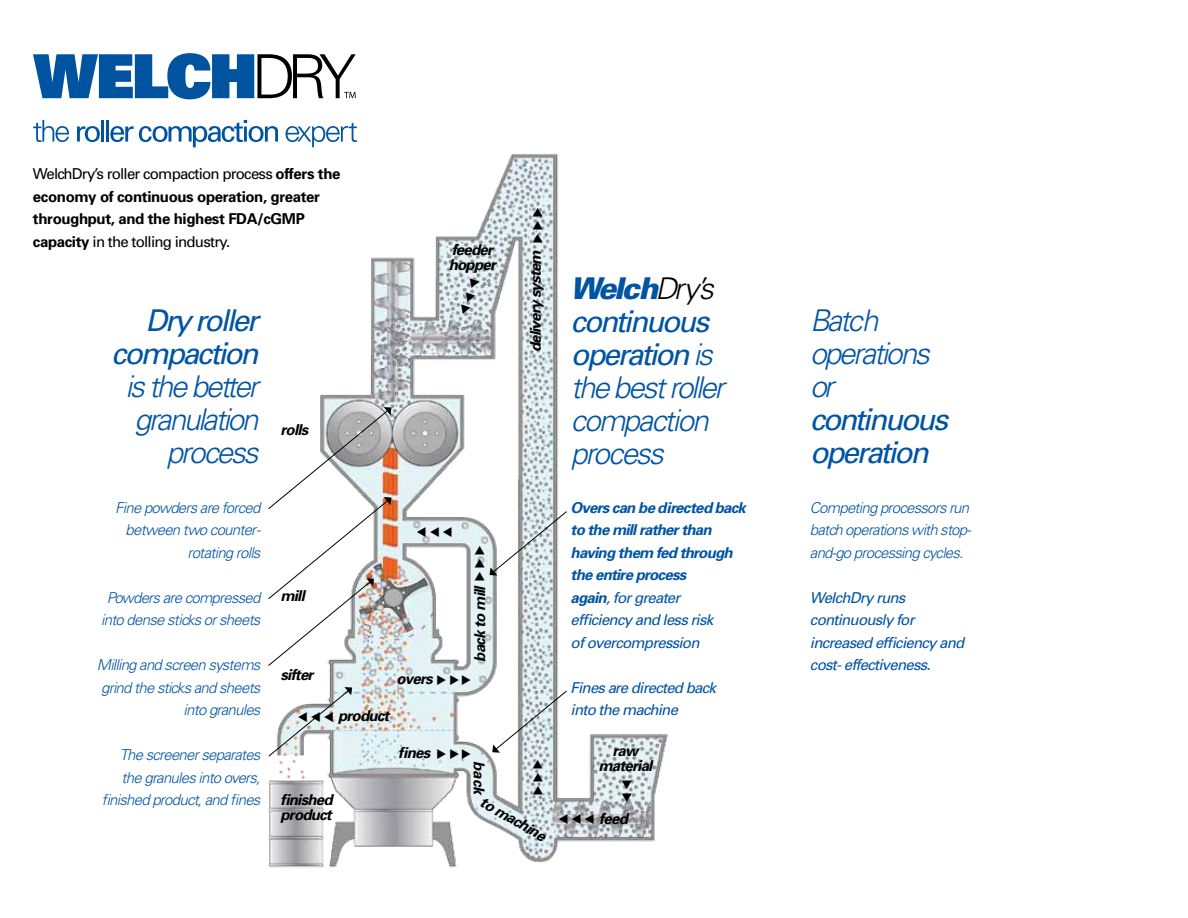
<style>
.page{position:relative;width:1188px;height:918px;background:#fff}
.page>*{position:absolute;margin:0;border:0;box-sizing:border-box;transform-origin:0 0}
.t1{font:italic 300 30px/33px "Univers";letter-spacing:-.075em;color:#0054a4}
.t2{font:italic 30px/33px "Univers";letter-spacing:-.075em;color:#0054a4;text-align:right}
.t3{font:italic 300 15px/22.5px "Univers";letter-spacing:-.05em;color:#0054a4;text-align:right}
.t4{font:700 15px/22.5px "Univers";letter-spacing:-.025em;color:#000}
.t5{font:italic 700 15px/22.5px "Univers";letter-spacing:-.05em;color:#0054a4}
.t6{font:italic 700 15px/15px "Univers";letter-spacing:-.05em;color:#000}
.t7{font:italic 15px/22.5px "Univers";letter-spacing:-.05em;color:#0054a4}
.s1{font-weight:400}
.s2{font-weight:900}
.s3{color:#000}
</style>
<div class="page">
<img style="left:268px;top:154px;width:400px;height:714px">
<svg style="left:268px;top:407px;width:124px;height:259px"></svg>
<svg style="left:33px;top:53px;width:323px;height:46px"></svg>
<svg style="left:33px;top:120px;width:36px;height:22px"></svg>
<svg style="left:77px;top:126px;width:23px;height:16px"></svg>
<hr style="left:101px;top:120px;width:3px;height:22px;background:#00539f">
<hr style="left:106px;top:120px;width:3px;height:22px;background:#00539f">
<svg style="left:110px;top:120px;width:168px;height:27px"></svg>
<svg style="left:286px;top:123px;width:71px;height:24px"></svg>
<svg style="left:492px;top:691px;width:75px;height:62px"></svg>
<svg style="left:457px;top:276px;width:22px;height:38px"></svg>
<svg style="left:268px;top:687px;width:84px;height:70px"></svg>
<svg style="left:559px;top:812px;width:39px;height:12px"></svg>
<svg style="left:475px;top:511px;width:92px;height:73px"></svg>
<svg style="left:417px;top:524px;width:39px;height:13px"></svg>
<svg style="left:433px;top:672px;width:38px;height:13px"></svg>
<svg style="left:433px;top:747px;width:38px;height:12px"></svg>
<svg style="left:533px;top:208px;width:12px;height:39px"></svg>
<svg style="left:533px;top:760px;width:13px;height:39px"></svg>
<svg style="left:619px;top:776px;width:13px;height:26px"></svg>
<p class="t4" style="left:33px;top:162px;width:309px"><span class="s1">WelchDry’s roller compaction process</span> offers the economy of continuous operation, greater throughput, and the highest FDA/cGMP capacity <span class="s1">in the tolling industry.</span></p>
<h1 class="t2" style="left:112px;top:303px;width:148px">Dry roller compaction</h1>
<h1 class="t1" style="left:125px;top:370px;width:135px;text-align:right">is the better granulation process</h1>
<p class="t3" style="left:115px;top:496px;width:147px">Fine powders are forced between two counter&shy;rotating rolls</p>
<p class="t3" style="left:101px;top:586px;width:161px;text-align:center">Powders are compressed into dense sticks or sheets</p>
<p class="t3" style="left:97px;top:654px;width:165px">Milling and screen systems grind the sticks and sheets into granules</p>
<p class="t3" style="left:102px;top:744px;width:160px">The screener separates the granules into overs, finished product, and fines</p>
<p class="t6" style="left:280px;top:422px;width:29px">rolls</p>
<p class="t6" style="left:280px;top:588px;width:26px">mill</p>
<p class="t6" style="left:280px;top:666px;width:34px">sifter</p>
<p class="t6" style="left:397px;top:671px;width:38px">overs</p>
<p class="t6" style="left:338px;top:707px;width:53px">product</p>
<p class="t6" style="left:398px;top:744px;width:33px">fines</p>
<p class="t6" style="left:280px;top:792px;width:54px">finished product</p>
<p class="t6" style="left:449px;top:242px;width:49px">feeder hopper</p>
<p class="t6" style="left:527px;top:352px;width:104px;rotate:-90deg">delivery system</p>
<p class="t6" style="left:472px;top:662px;width:78px;rotate:-90deg">back to mill</p>
<p class="t6" style="left:487px;top:761px;width:36px;rotate:90deg">back</p>
<p class="t6" style="left:486px;top:794px;width:75px;rotate:30deg">to machine</p>
<h1 class="t1" style="left:571px;top:272px;width:155px"><span class="s2">Welch</span><span class="s3">Dry’s </span><span class="s1">continuous operation</span> is the best roller compaction process</h1>
<p class="t5" style="left:571px;top:496px;width:177px">Overs can be directed back to the mill rather than having them fed through the entire process<br>again<span class="s1">, for greater<br>efficiency and less risk<br>of overcompression</span></p>
<p class="t7" style="left:571px;top:676px;width:147px">Fines are directed back into the machine</p>
<p class="t6" style="left:599px;top:743px;width:55px;text-align:center">raw material</p>
<p class="t6" style="left:599px;top:811px;width:30px">feed</p>
<h1 class="t1" style="left:810px;top:304px;width:121px">Batch operations or</h1>
<h1 class="t2" style="left:810px;top:403px;width:140px;text-align:left">continuous operation</h1>
<p class="t3" style="left:810px;top:496px;width:163px;text-align:left">Competing processors run batch operations with stop&shy;and-go processing cycles.</p>
<p class="t7" style="left:810px;top:586px;width:156px">WelchDry runs continuously for increased efficiency and cost- effectiveness.</p>
</div>
